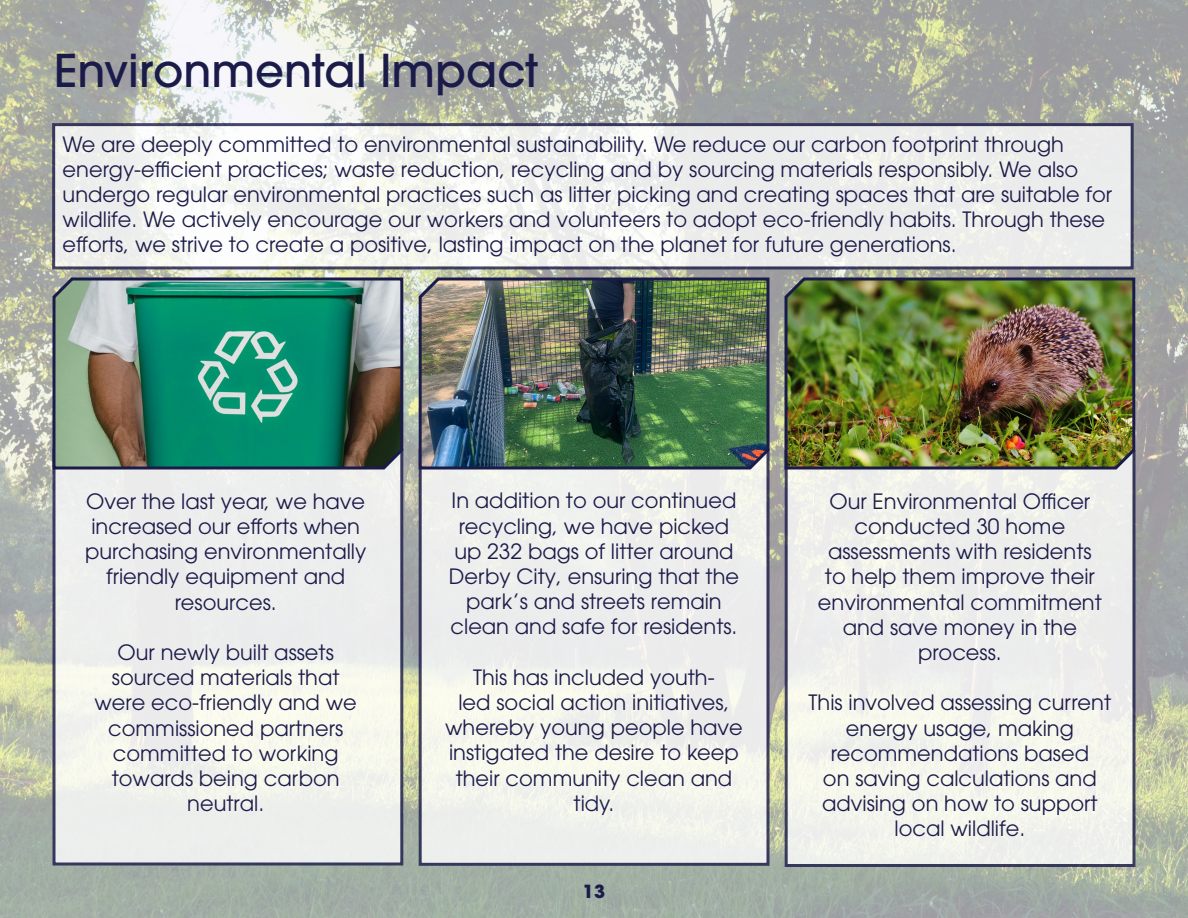
<style>
.page{position:relative;width:1188px;height:918px;background:#fff}
.page>*{position:absolute;margin:0;border:0;box-sizing:border-box;transform-origin:0 0}
.t1{font:500 45px "ITC Avant Garde Pro";color:#1b1b4a}
.t2{font:21px/25.2px "ITC Avant Garde Pro";color:#1b1b4a;text-align:center}
.t3{font:700 18px "ITC Avant Garde Pro";color:#1b1b4a}
</style>
<div class="page">
<img style="left:0;top:0;width:1188px;height:918px">
<div style="left:52px;top:448px;width:351px;height:418px;background:linear-gradient(to right,#efefed,#f0f1ed);border:3px solid #1b1b4a"></div>
<div style="left:52px;top:123px;width:1082px;height:146px;background:linear-gradient(to right,#f6f7f4,#ebeceb);border:3px solid #1b1b4a"></div>
<div style="left:419px;top:449px;width:351px;height:417px;background:#eeefed;border:3px solid #1b1b4a"></div>
<div style="left:785px;top:450px;width:351px;height:417px;background:#eff0ec;border:3px solid #1b1b4a"></div>
<img style="left:417px;top:275px;width:354px;height:196px">
<img style="left:783px;top:275px;width:354px;height:196px">
<img style="left:51px;top:275px;width:354px;height:196px">
<p class="t1" style="left:54px;top:42px;width:486px">Environmental Impact</p>
<p class="t2" style="left:63px;top:131px;width:1051px;text-align:left">We are deeply committed to environmental sustainability. We reduce our carbon footprint through energy-efficient practices; waste reduction, recycling and by sourcing materials responsibly. We also undergo regular environmental practices such as litter picking and creating spaces that are suitable for wildlife. We actively encourage our workers and volunteers to adopt eco-friendly habits. Through these efforts, we strive to create a positive, lasting impact on the planet for future generations.</p>
<p class="t2" style="left:85px;top:488px;width:283px">Over the last year, we have increased our efforts when purchasing environmentally friendly equipment and resources.</p>
<p class="t2" style="left:95px;top:639px;width:264px">Our newly built assets sourced materials that were eco-friendly and we commissioned partners committed to working towards being carbon neutral.</p>
<p class="t2" style="left:449px;top:488px;width:292px">In addition to our continued recycling, we have picked up 232 bags of litter around<br>Derby City, ensuring that the park’s and streets remain clean and safe for residents.</p>
<p class="t2" style="left:445px;top:664px;width:299px">This has included youth-<br>led social action initiatives, whereby young people have instigated the desire to keep their community clean and tidy.</p>
<p class="t3" style="left:583px;top:879px;width:24px">13</p>
<p class="t2" style="left:818px;top:488px;width:286px">Our Environmental Officer conducted 30 home assessments with residents to help them improve their environmental commitment and save money in the process.</p>
<p class="t2" style="left:809px;top:690px;width:304px">This involved assessing current energy usage, making recommendations based<br>on saving calculations and advising on how to support local wildlife.</p>
</div>
